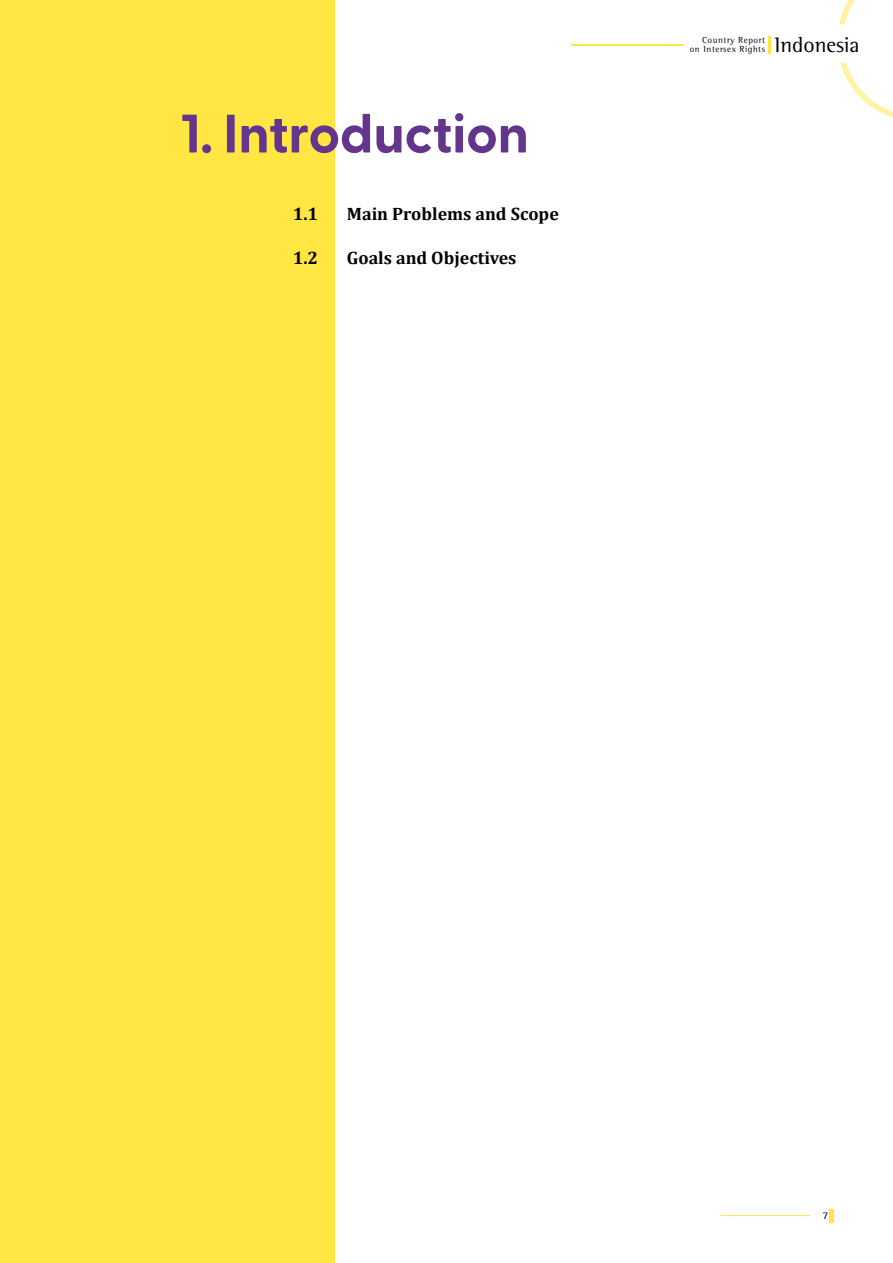
<style>
.page{position:relative;width:893px;height:1263px;background:#fff}
.page>*{position:absolute;margin:0;border:0;box-sizing:border-box;transform-origin:0 0}
.t1{font:700 54px "Greycliff CF";color:#64358c}
.t2{font:21.75px "Rotis Semi Serif Std";color:#000}
.t3{font:700 18px "Cambria";color:#000}
.t4{font:10.5px "Rotis Semi Serif Std";color:#000}
.t5{font:9px/9px "Rotis Semi Serif Std";letter-spacing:.06em;color:#000;text-align:right}
</style>
<div class="page">
<hr style="left:571px;top:45px;width:112px;height:1px;background:#ffe643">
<hr style="left:768px;top:37px;width:3px;height:17px;background:#ffe643">
<svg style="left:840px;top:63px;width:53px;height:55px"></svg>
<svg style="left:839px;top:0;width:16px;height:25px"></svg>
<hr style="left:829px;top:1209px;width:4px;height:13px;background:#ffe643">
<hr style="left:721px;top:1215px;width:89px;height:1px;background:#ffe643">
<div style="left:0;top:0;width:334px;height:1263px;background:#ffe643"></div>
<h1 class="t1" style="left:180px;top:92px;width:350px">1. Introduction</h1>
<p class="t3" style="left:293px;top:201px;width:27px">1.1</p>
<p class="t3" style="left:347px;top:201px;width:214px">Main Problems and Scope</p>
<p class="t3" style="left:293px;top:245px;width:27px">1.2</p>
<p class="t3" style="left:347px;top:245px;width:171px">Goals and Objectives</p>
<p class="t5" style="left:690px;top:35px;width:77px">Country Report<br>on Intersex Rights</p>
<p class="t2" style="left:774px;top:32px;width:87px">Indonesia</p>
<p class="t4" style="left:823px;top:1209px;width:7px">7</p>
</div>
